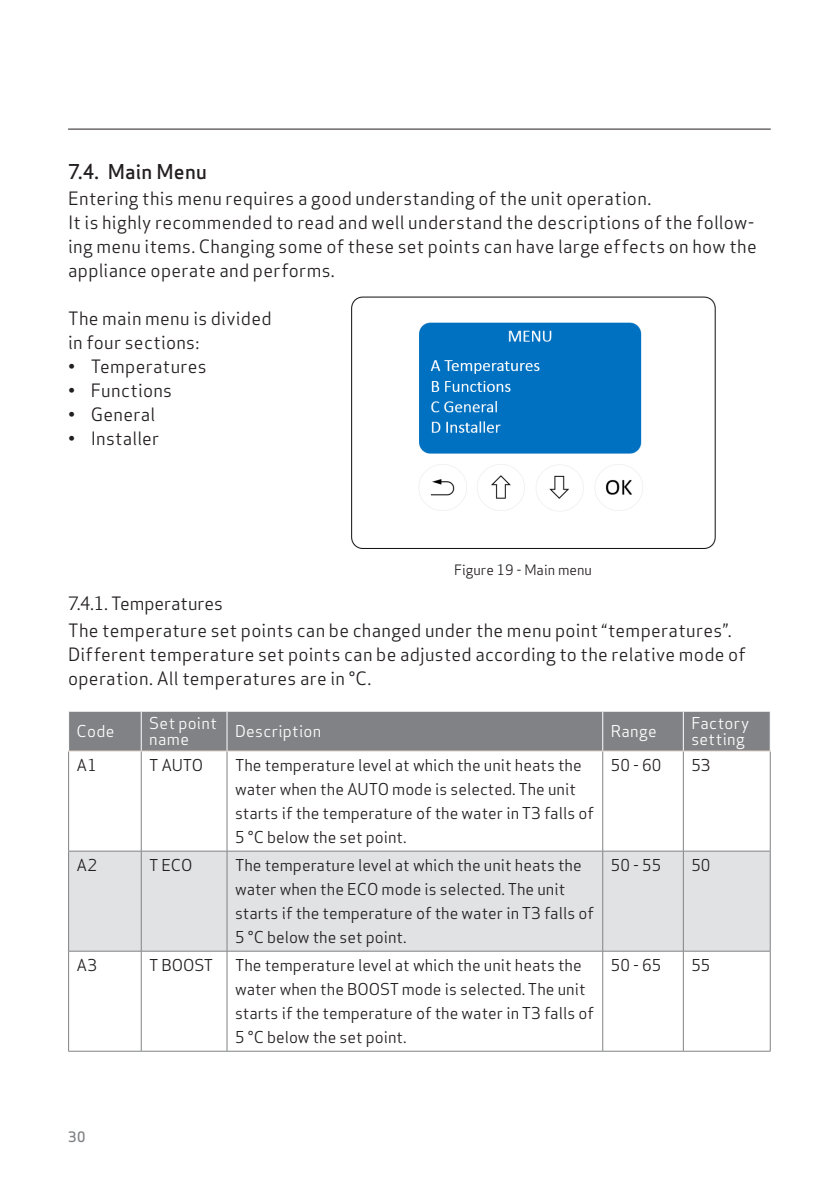
<style>
.page{position:relative;width:840px;height:1191px;background:#fff}
.page>*{position:absolute;margin:0;border:0;box-sizing:border-box;transform-origin:0 0}
.Rubrik_niveau_2{font:500 20px "Apex Sans";letter-spacing:.01em;color:#231f20}
.Brødtekst{font:18px/24px "Apex Sans";letter-spacing:.015em;color:#231f20}
.Rubrik_niveau_3{font:18px "Apex Sans";letter-spacing:-.005em;color:#231f20}
.SKEMA_tekst{font:16px/24px "Apex Sans";color:#231f20}
.SKEMA_tal_neg{font:16px/16px "Apex Sans";letter-spacing:.02em;color:#fff}
.Kilde{font:14px "Apex Sans";color:#231f20}
.t1{font:500 14px "Apex Sans";color:#808285}
</style>
<div class="page">
<hr style="left:68px;top:129px;width:702px;height:1px;background:#231f20">
<img style="left:351px;top:296px;width:365px;height:253px">
<div style="left:69px;top:711px;width:700px;height:39px;background:#808285"></div>
<div style="left:69px;top:851px;width:700px;height:99px;background:#e1e2e4"></div>
<hr style="left:68px;top:750px;width:73px;height:1px;background:#f0e3d9">
<hr style="left:141px;top:750px;width:86px;height:1px;background:#f0e3d9">
<hr style="left:227px;top:750px;width:375px;height:1px;background:#f0e3d9">
<hr style="left:602px;top:750px;width:81px;height:1px;background:#f0e3d9">
<hr style="left:683px;top:750px;width:87px;height:1px;background:#f0e3d9">
<hr style="left:141px;top:711px;width:1px;height:39px;background:#fff">
<hr style="left:226px;top:711px;width:1px;height:39px;background:#fff">
<hr style="left:602px;top:711px;width:1px;height:39px;background:#fff">
<hr style="left:682px;top:711px;width:1px;height:39px;background:#fff">
<hr style="left:68px;top:751px;width:1px;height:100px;background:#808285">
<hr style="left:68px;top:851px;width:1px;height:100px;background:#808285">
<hr style="left:68px;top:951px;width:1px;height:100px;background:#808285">
<hr style="left:141px;top:751px;width:1px;height:100px;background:#808285">
<hr style="left:141px;top:851px;width:1px;height:100px;background:#808285">
<hr style="left:141px;top:951px;width:1px;height:100px;background:#808285">
<hr style="left:226px;top:751px;width:1px;height:100px;background:#808285">
<hr style="left:226px;top:851px;width:1px;height:100px;background:#808285">
<hr style="left:226px;top:951px;width:1px;height:100px;background:#808285">
<hr style="left:68px;top:850px;width:73px;height:1px;background:#808285">
<hr style="left:141px;top:850px;width:86px;height:1px;background:#808285">
<hr style="left:227px;top:850px;width:375px;height:1px;background:#808285">
<hr style="left:602px;top:850px;width:81px;height:1px;background:#808285">
<hr style="left:683px;top:850px;width:87px;height:1px;background:#808285">
<hr style="left:68px;top:950px;width:73px;height:1px;background:#808285">
<hr style="left:141px;top:950px;width:86px;height:1px;background:#808285">
<hr style="left:227px;top:950px;width:375px;height:1px;background:#808285">
<hr style="left:602px;top:950px;width:81px;height:1px;background:#808285">
<hr style="left:683px;top:950px;width:87px;height:1px;background:#808285">
<hr style="left:68px;top:1050px;width:73px;height:1px;background:#808285">
<hr style="left:141px;top:1050px;width:86px;height:1px;background:#808285">
<hr style="left:227px;top:1050px;width:375px;height:1px;background:#808285">
<hr style="left:602px;top:1050px;width:81px;height:1px;background:#808285">
<hr style="left:683px;top:1050px;width:87px;height:1px;background:#808285">
<hr style="left:602px;top:751px;width:1px;height:100px;background:#808285">
<hr style="left:682px;top:751px;width:1px;height:100px;background:#808285">
<hr style="left:769px;top:751px;width:1px;height:100px;background:#808285">
<hr style="left:602px;top:851px;width:1px;height:100px;background:#808285">
<hr style="left:682px;top:851px;width:1px;height:100px;background:#808285">
<hr style="left:769px;top:851px;width:1px;height:100px;background:#808285">
<hr style="left:602px;top:951px;width:1px;height:100px;background:#808285">
<hr style="left:682px;top:951px;width:1px;height:100px;background:#808285">
<hr style="left:769px;top:951px;width:1px;height:100px;background:#808285">
<p class="Rubrik_niveau_2" style="left:68px;top:154px;width:140px">7.4. Main Menu</p>
<p class="Brødtekst" style="left:68px;top:185px;width:584px">Entering this menu requires a good understanding of the unit operation.</p>
<p class="Brødtekst" style="left:68px;top:209px;width:689px">It is highly recommended to read and well understand the descriptions of the follow&shy;ing menu items. Changing some of these set points can have large effects on how the appliance operate and performs.</p>
<p class="Brødtekst" style="left:68px;top:305px;width:205px">The main menu is divided</p>
<p class="Brødtekst" style="left:68px;top:329px;width:133px">in four sections:</p>
<p class="Brødtekst" style="left:68px;top:353px;width:140px">• Temperatures</p>
<p class="Brødtekst" style="left:68px;top:377px;width:105px">• Functions</p>
<p class="Brødtekst" style="left:68px;top:401px;width:89px">• General</p>
<p class="Brødtekst" style="left:68px;top:425px;width:93px">• Installer</p>
<p class="Kilde" style="left:454px;top:558px;width:139px">Figure 19 - Main menu</p>
<p class="Rubrik_niveau_3" style="left:68px;top:589px;width:156px">7.4.1. Temperatures</p>
<p class="Brødtekst" style="left:68px;top:617px;width:679px">The temperature set points can be changed under the menu point “temperatures”.<br>Different temperature set points can be adjusted according to the relative mode of operation. All temperatures are in °C.</p>
<p class="SKEMA_tal_neg" style="left:77px;top:722px;width:39px">Code</p>
<p class="SKEMA_tal_neg" style="left:149px;top:714px;width:69px">Set point name</p>
<p class="SKEMA_tal_neg" style="left:235px;top:722px;width:88px">Description</p>
<p class="SKEMA_tal_neg" style="left:610px;top:722px;width:47px">Range</p>
<p class="SKEMA_tal_neg" style="left:691px;top:714px;width:59px">Factory setting</p>
<p class="SKEMA_tekst" style="left:77px;top:751px;width:22px">A1</p>
<p class="SKEMA_tekst" style="left:149px;top:751px;width:55px">T AUTO</p>
<p class="SKEMA_tekst" style="left:235px;top:751px;width:360px">The temperature level at which the unit heats the water when the AUTO mode is selected. The unit starts if the temperature of the water in T3 falls of 5 °C below the set point.</p>
<p class="SKEMA_tekst" style="left:610px;top:751px;width:52px">50 - 60</p>
<p class="SKEMA_tekst" style="left:691px;top:751px;width:21px">53</p>
<p class="SKEMA_tekst" style="left:77px;top:851px;width:22px">A2</p>
<p class="SKEMA_tekst" style="left:149px;top:851px;width:45px">T ECO</p>
<p class="SKEMA_tekst" style="left:235px;top:851px;width:360px">The temperature level at which the unit heats the water when the ECO mode is selected. The unit starts if the temperature of the water in T3 falls of 5 °C below the set point.</p>
<p class="SKEMA_tekst" style="left:610px;top:851px;width:52px">50 - 55</p>
<p class="SKEMA_tekst" style="left:691px;top:851px;width:21px">50</p>
<p class="SKEMA_tekst" style="left:77px;top:951px;width:22px">A3</p>
<p class="SKEMA_tekst" style="left:149px;top:951px;width:65px">T BOOST</p>
<p class="SKEMA_tekst" style="left:235px;top:951px;width:360px">The temperature level at which the unit heats the water when the BOOST mode is selected. The unit starts if the temperature of the water in T3 falls of 5 °C below the set point.</p>
<p class="SKEMA_tekst" style="left:610px;top:951px;width:52px">50 - 65</p>
<p class="SKEMA_tekst" style="left:691px;top:951px;width:21px">55</p>
<p class="t1" style="left:68px;top:1124px;width:19px">30</p>
</div>
